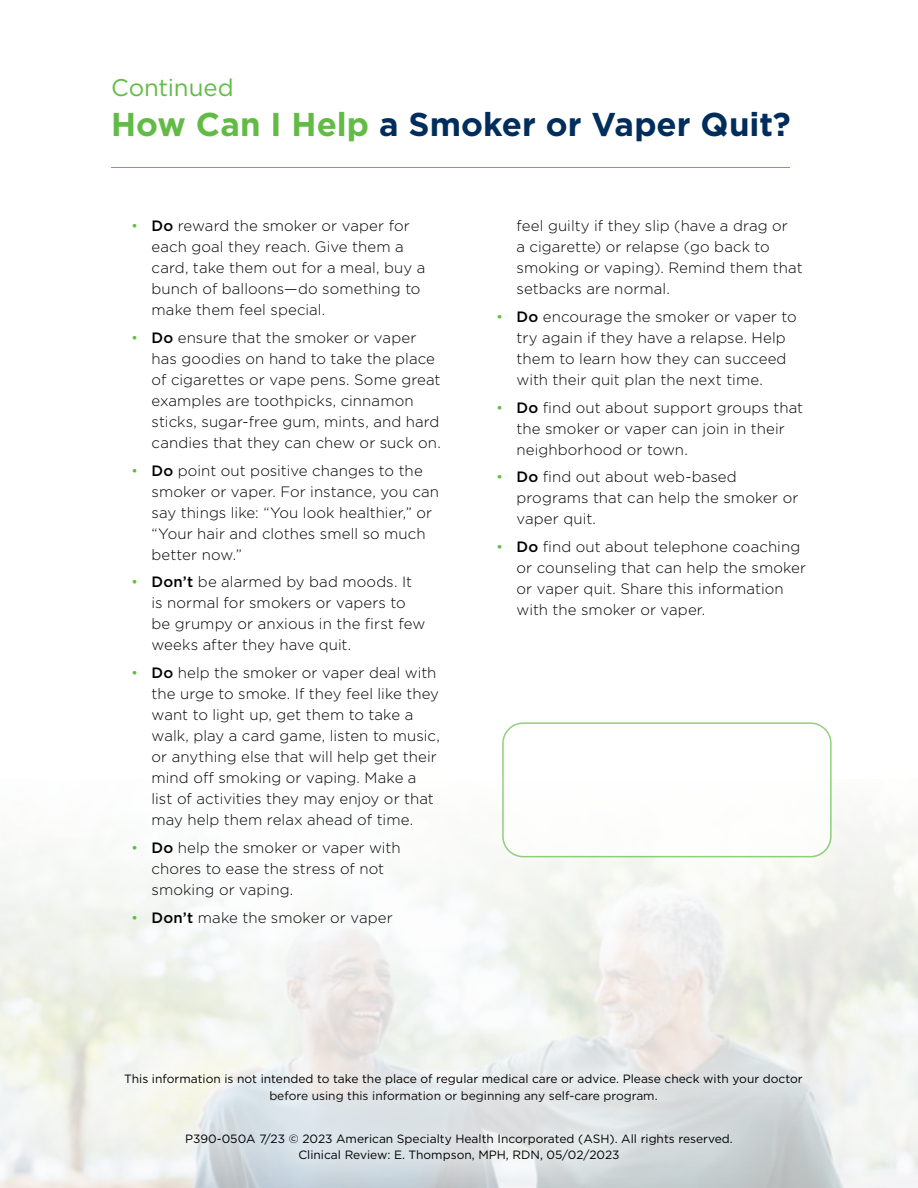
<style>
.page{position:relative;width:918px;height:1188px;background:#fff}
.page>*{position:absolute;margin:0;border:0;box-sizing:border-box;transform-origin:0 0}
.t1{font:700 33px "Gotham";color:#002d5b}
.t2{font:24px "Gotham";letter-spacing:-.005em;color:#62bb46}
.t3{font:300 15px/21px "Gotham";letter-spacing:.005em;color:#000}
.t4{font:12px/16.5px "Gotham";color:#000;text-align:center}
.s1{color:#62bb46}
.s2{font-weight:500}
</style>
<div class="page">
<div style="left:78px;top:1023px;width:771px;height:129px;background:#fff;opacity:.75"></div>
<div style="left:502px;top:722px;width:330px;height:135px;border:2px solid #62bb46;border-radius:20px"></div>
<div style="left:138px;top:1082px;width:641px;height:106px;background:#fff;opacity:.75"></div>
<hr style="left:111px;top:167px;width:678px;height:1px;background:#62bb46">
<h2 class="t2" style="left:111px;top:72px;width:124px">Continued</h2>
<h1 class="t1" style="left:111px;top:103px;width:681px"><span class="s1">How Can I Help</span> a Smoker or Vaper Quit?</h1>
<p class="t3" style="left:152px;top:215px;width:275px;text-indent:-20px"><span class="s1">•</span> <span class="s2">Do</span> reward the smoker or vaper for each goal they reach. Give them a card, take them out for a meal, buy a bunch of balloons—do something to make them feel special.</p>
<p class="t3" style="left:152px;top:327px;width:291px;text-indent:-20px"><span class="s1">•</span> <span class="s2">Do</span> ensure that the smoker or vaper has goodies on hand to take the place of cigarettes or vape pens. Some great examples are toothpicks, cinnamon sticks, sugar-free gum, mints, and hard candies that they can chew or suck on.</p>
<p class="t3" style="left:152px;top:459px;width:289px;text-indent:-20px"><span class="s1">•</span> <span class="s2">Do</span> point out positive changes to the smoker or vaper. For instance, you can say things like: “You look healthier,” or “Your hair and clothes smell so much better now.”</p>
<p class="t3" style="left:152px;top:571px;width:275px;text-indent:-20px"><span class="s1">•</span> <span class="s2">Don’t</span> be alarmed by bad moods. It is normal for smokers or vapers to be grumpy or anxious in the first few weeks after they have quit.</p>
<p class="t3" style="left:152px;top:662px;width:290px;text-indent:-20px"><span class="s1">•</span> <span class="s2">Do</span> help the smoker or vaper deal with the urge to smoke. If they feel like they want to light up, get them to take a walk, play a card game, listen to music, or anything else that will help get their mind off smoking or vaping. Make a list of activities they may enjoy or that may help them relax ahead of time.</p>
<p class="t3" style="left:152px;top:837px;width:251px;text-indent:-20px"><span class="s1">•</span> <span class="s2">Do</span> help the smoker or vaper with chores to ease the stress of not smoking or vaping.</p>
<p class="t3" style="left:131px;top:906px;width:263px"><span class="s1">•</span> <span class="s2">Don’t</span> make the smoker or vaper</p>
<p class="t3" style="left:517px;top:215px;width:288px">feel guilty if they slip (have a drag or<br>a cigarette) or relapse (go back to smoking or vaping). Remind them that setbacks are normal.</p>
<p class="t3" style="left:517px;top:306px;width:282px;text-indent:-20px"><span class="s1">•</span> <span class="s2">Do</span> encourage the smoker or vaper to try again if they have a relapse. Help them to learn how they can succeed with their quit plan the next time.</p>
<p class="t3" style="left:517px;top:396px;width:288px;text-indent:-20px"><span class="s1">•</span> <span class="s2">Do</span> find out about support groups that the smoker or vaper can join in their neighborhood or town.</p>
<p class="t3" style="left:517px;top:466px;width:283px;text-indent:-20px"><span class="s1">•</span> <span class="s2">Do</span> find out about web-based programs that can help the smoker or vaper quit.</p>
<p class="t3" style="left:517px;top:536px;width:291px;text-indent:-20px"><span class="s1">•</span> <span class="s2">Do</span> find out about telephone coaching or counseling that can help the smoker or vaper quit. Share this information with the smoker or vaper.</p>
<p class="t4" style="left:124px;top:1070px;width:680px">This information is not intended to take the place of regular medical care or advice. Please check with your doctor before using this information or beginning any self-care program.</p>
<p class="t4" style="left:185px;top:1130px;width:549px">P390-050A 7/23 © 2023 American Specialty Health Incorporated (ASH). All rights reserved.<br>Clinical Review: E. Thompson, MPH, RDN, 05/02/2023</p>
</div>
